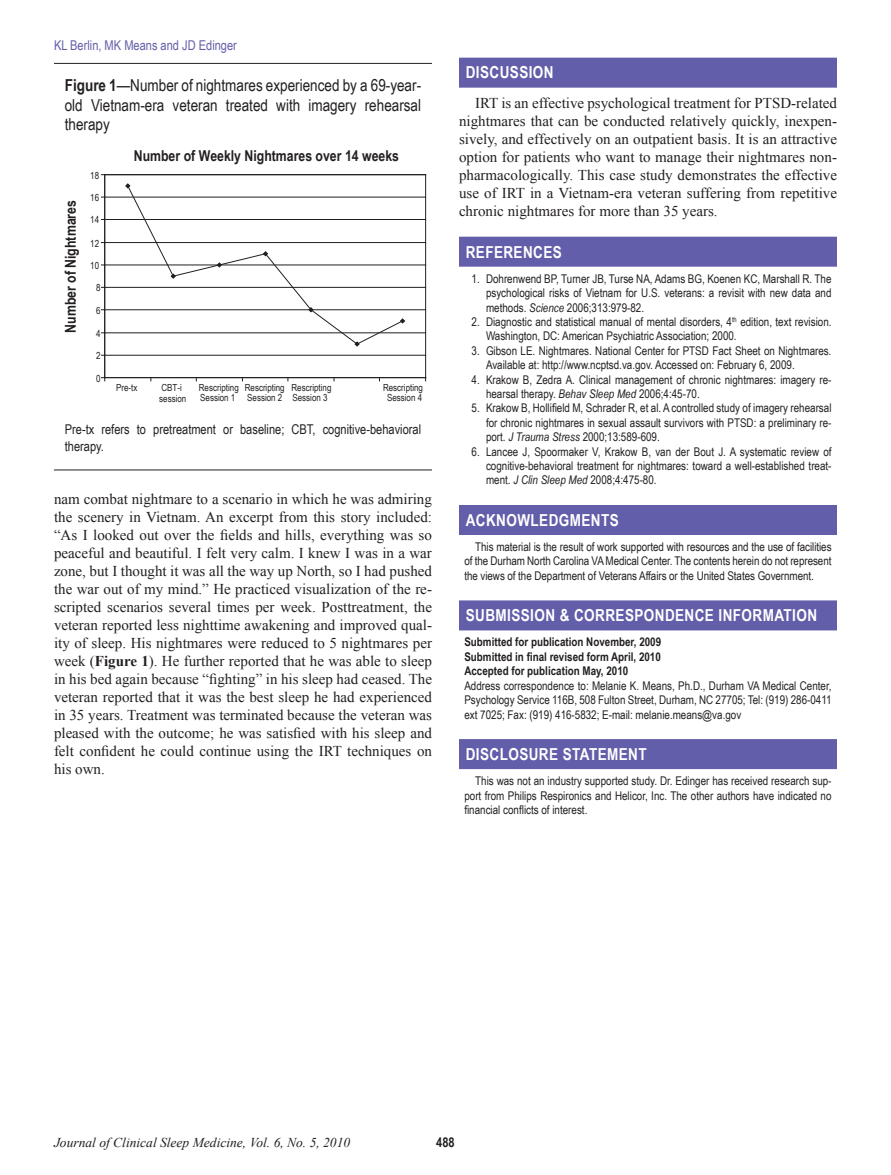
<style>
.page{position:relative;width:891px;height:1175px;background:#fff}
.page>*{position:absolute;margin:0;border:0;box-sizing:border-box;transform-origin:0 0}
.Fig_Table_title{font:16.5px/19.8px "Arial Narrow";color:#231f20;text-align:justify}
.t1{font:700 16.5px "Arial Narrow";letter-spacing:.025em;color:#fff}
.Body_Style{font:15px/18px "Times New Roman";color:#231f20;text-align:justify}
.t2{font:700 15px "Arial Narrow";color:#231f20}
.Exterior_table_text{font:13.5px/16.2px "Arial Narrow";color:#231f20}
.t3{font:italic 13.5px "Times New Roman";color:#231f20}
.Running_Title{font:13.5px "Arial Narrow";color:#625ea9}
.t4{font:700 13.5px "Arial Narrow";color:#231f20}
.References{font:12px/14.4px "Arial Narrow";color:#231f20;text-align:justify}
.Acknow_Disclose_body{font:12px/14.4px "Arial Narrow";letter-spacing:-.005em;color:#231f20;text-align:justify}
.Submission_Correspon{font:12px/14.4px "Arial Narrow";color:#231f20;text-align:justify}
.Submission_Correspon-2{font:700 12px "Arial Narrow";color:#231f20}
.t5{font:9.75px/9.9px "Arial Narrow";color:#231f20}
.s1{font-weight:700}
.s2{font-style:italic}
</style>
<div class="page">
<div style="left:459px;top:58px;width:378px;height:30px;background:#625ea9"></div>
<div style="left:459px;top:237px;width:378px;height:30px;background:#625ea9"></div>
<div style="left:459px;top:505px;width:378px;height:30px;background:#625ea9"></div>
<div style="left:459px;top:600px;width:378px;height:30px;background:#625ea9"></div>
<div style="left:459px;top:739px;width:378px;height:30px;background:#625ea9"></div>
<hr style="left:105px;top:355px;width:321px;height:1px;background:#231f20">
<hr style="left:105px;top:332px;width:321px;height:1px;background:#231f20">
<hr style="left:105px;top:309px;width:321px;height:1px;background:#231f20">
<hr style="left:105px;top:287px;width:321px;height:1px;background:#231f20">
<hr style="left:105px;top:265px;width:321px;height:1px;background:#231f20">
<hr style="left:105px;top:242px;width:321px;height:1px;background:#231f20">
<hr style="left:105px;top:219px;width:321px;height:1px;background:#231f20">
<hr style="left:105px;top:197px;width:321px;height:1px;background:#231f20">
<hr style="left:105px;top:174px;width:321px;height:1px;background:#231f20">
<hr style="left:425px;top:175px;width:1px;height:202px;background:#231f20">
<hr style="left:104px;top:175px;width:1px;height:202px;background:#231f20">
<hr style="left:105px;top:377px;width:321px;height:1px;background:#231f20">
<svg style="left:125px;top:183px;width:281px;height:164px"></svg>
<hr style="left:54px;top:63px;width:378px;height:1px;background:#231f20">
<hr style="left:54px;top:469px;width:378px;height:1px;background:#231f20">
<p class="Running_Title" style="left:54px;top:35px;width:184px">KL Berlin, MK Means and JD Edinger</p>
<p class="Fig_Table_title" style="left:65px;top:74px;width:358px"><span class="s1">Figure 1</span>—Number of nightmares experienced by a 69-year&shy;old Vietnam-era veteran treated with imagery rehearsal therapy</p>
<p class="t2" style="left:134px;top:144px;width:267px">Number of Weekly Nightmares over 14 weeks</p>
<p class="t2" style="left:59px;top:333px;width:134px;rotate:-90deg">Number of Nightmares</p>
<p class="t5" style="left:90px;top:170px;width:10px">18</p>
<p class="t5" style="left:90px;top:192px;width:10px">16</p>
<p class="t5" style="left:90px;top:215px;width:10px">14</p>
<p class="t5" style="left:90px;top:238px;width:10px">12</p>
<p class="t5" style="left:90px;top:260px;width:10px">10</p>
<p class="t5" style="left:96px;top:282px;width:6px">8</p>
<p class="t5" style="left:96px;top:305px;width:6px">6</p>
<p class="t5" style="left:96px;top:328px;width:6px">4</p>
<p class="t5" style="left:96px;top:350px;width:6px">2</p>
<p class="t5" style="left:96px;top:373px;width:6px">0</p>
<p class="t5" style="left:116px;top:382px;width:23px">Pre-tx</p>
<p class="t5" style="left:159px;top:382px;width:29px;line-height:10.5px">CBT-i session</p>
<p class="t5" style="left:199px;top:382px;width:41px">Rescripting<br>Session 1</p>
<p class="t5" style="left:245px;top:382px;width:41px">Rescripting<br>Session 2</p>
<p class="t5" style="left:383px;top:382px;width:41px;text-align:center">Rescripting<br>Session 4</p>
<p class="t5" style="left:292px;top:382px;width:41px">Rescripting<br>Session 3</p>
<p class="Exterior_table_text" style="left:65px;top:421px;width:358px">Pre-tx refers to pretreatment or baseline; CBT, cognitive-behavioral therapy.</p>
<p class="Body_Style" style="left:54px;top:490px;width:380px">nam combat nightmare to a scenario in which he was admiring the scenery in Vietnam. An excerpt from this story included: “As I looked out over the fields and hills, everything was so peaceful and beautiful. I felt very calm. I knew I was in a war zone, but I thought it was all the way up North, so I had pushed the war out of my mind.” He practiced visualization of the re&shy;scripted scenarios several times per week. Posttreatment, the veteran reported less nighttime awakening and improved qual&shy;ity of sleep. His nightmares were reduced to 5 nightmares per week (<span class="s1">Figure 1</span>). He further reported that he was able to sleep in his bed again because “fighting” in his sleep had ceased. The veteran reported that it was the best sleep he had experienced in 35 years. Treatment was terminated because the veteran was pleased with the outcome; he was satisfied with his sleep and felt confident he could continue using the IRT techniques on his own.</p>
<p class="t1" style="left:466px;top:60px;width:89px">DISCUSSION</p>
<p class="Body_Style" style="left:459px;top:94px;width:380px;text-indent:16px">IRT is an effective psychological treatment for PTSD-related nightmares that can be conducted relatively quickly, inexpen&shy;sively, and effectively on an outpatient basis. It is an attractive option for patients who want to manage their nightmares non&shy;pharmacologically. This case study demonstrates the effective use of IRT in a Vietnam-era veteran suffering from repetitive chronic nightmares for more than 35 years.</p>
<p class="t1" style="left:466px;top:239px;width:98px">REFERENCES</p>
<p class="References" style="left:486px;top:271px;width:347px;text-indent:-14px">1. Dohrenwend BP, Turner JB, Turse NA, Adams BG, Koenen KC, Marshall R. The psychological risks of Vietnam for U.S. veterans: a revisit with new data and methods. <span class="s2">Science</span> 2006;313:979-82.</p>
<p class="References" style="left:486px;top:314px;width:347px;text-indent:-14px">2. Diagnostic and statistical manual of mental disorders, 4<sup>th</sup> edition, text revision.<br>Washington, DC: American Psychiatric Association; 2000.</p>
<p class="References" style="left:486px;top:343px;width:347px;text-indent:-14px">3. Gibson LE. Nightmares. National Center for PTSD Fact Sheet on Nightmares<span class="s2">.<br></span>Available at: http://www.ncptsd.va.gov. Accessed on: February 6, 2009.</p>
<p class="References" style="left:486px;top:372px;width:347px;text-indent:-14px">4. Krakow B, Zedra A. Clinical management of chronic nightmares: imagery re&shy;hearsal therapy. <span class="s2">Behav Sleep Med</span> 2006;4:45-70.</p>
<p class="References" style="left:486px;top:400px;width:347px;text-indent:-14px">5. Krakow B, Hollifield M, Schrader R, et al. A controlled study of imagery rehearsal for chronic nightmares in sexual assault survivors with PTSD: a preliminary re&shy;port. <span class="s2">J Trauma Stress</span> 2000;13:589-609.</p>
<p class="References" style="left:486px;top:444px;width:347px;text-indent:-14px">6. Lancee J, Spoormaker V, Krakow B, van der Bout J. A systematic review of cognitive-behavioral treatment for nightmares: toward a well-established treat&shy;ment. <span class="s2">J Clin Sleep Med</span> 2008;4:475-80.</p>
<p class="t1" style="left:466px;top:507px;width:155px">ACKNOWLEDGMENTS</p>
<p class="Acknow_Disclose_body" style="left:464px;top:539px;width:369px;text-indent:11px">This material is the result of work supported with resources and the use of facilities of the Durham North Carolina VA Medical Center. The contents herein do not represent the views of the Department of Veterans Affairs or the United States Government.</p>
<p class="t1" style="left:466px;top:603px;width:353px">SUBMISSION &amp; CORRESPONDENCE INFORMATION</p>
<p class="Submission_Correspon-2" style="left:464px;top:633px;width:198px">Submitted for publication November, 2009</p>
<p class="Submission_Correspon-2" style="left:464px;top:647px;width:198px">Submitted in final revised form April, 2010</p>
<p class="Submission_Correspon-2" style="left:464px;top:662px;width:165px">Accepted for publication May, 2010</p>
<p class="Submission_Correspon" style="left:464px;top:678px;width:369px">Address correspondence to: Melanie K. Means, Ph.D., Durham VA Medical Center, Psychology Service 116B, 508 Fulton Street, Durham, NC 27705; Tel: (919) 286-0411 ext 7025; Fax: (919) 416-5832; E-mail: melanie.means@va.gov</p>
<p class="t1" style="left:466px;top:741px;width:183px">DISCLOSURE STATEMENT</p>
<p class="Acknow_Disclose_body" style="left:464px;top:773px;width:369px;text-indent:11px">This was not an industry supported study. Dr. Edinger has received research sup&shy;port from Philips Respironics and Helicor, Inc. The other authors have indicated no financial conflicts of interest.</p>
<p class="t3" style="left:54px;top:1133px;width:298px">Journal of Clinical Sleep Medicine, Vol. 6, No. 5, 2010</p>
<p class="t4" style="left:436px;top:1132px;width:20px">488</p>
</div>
